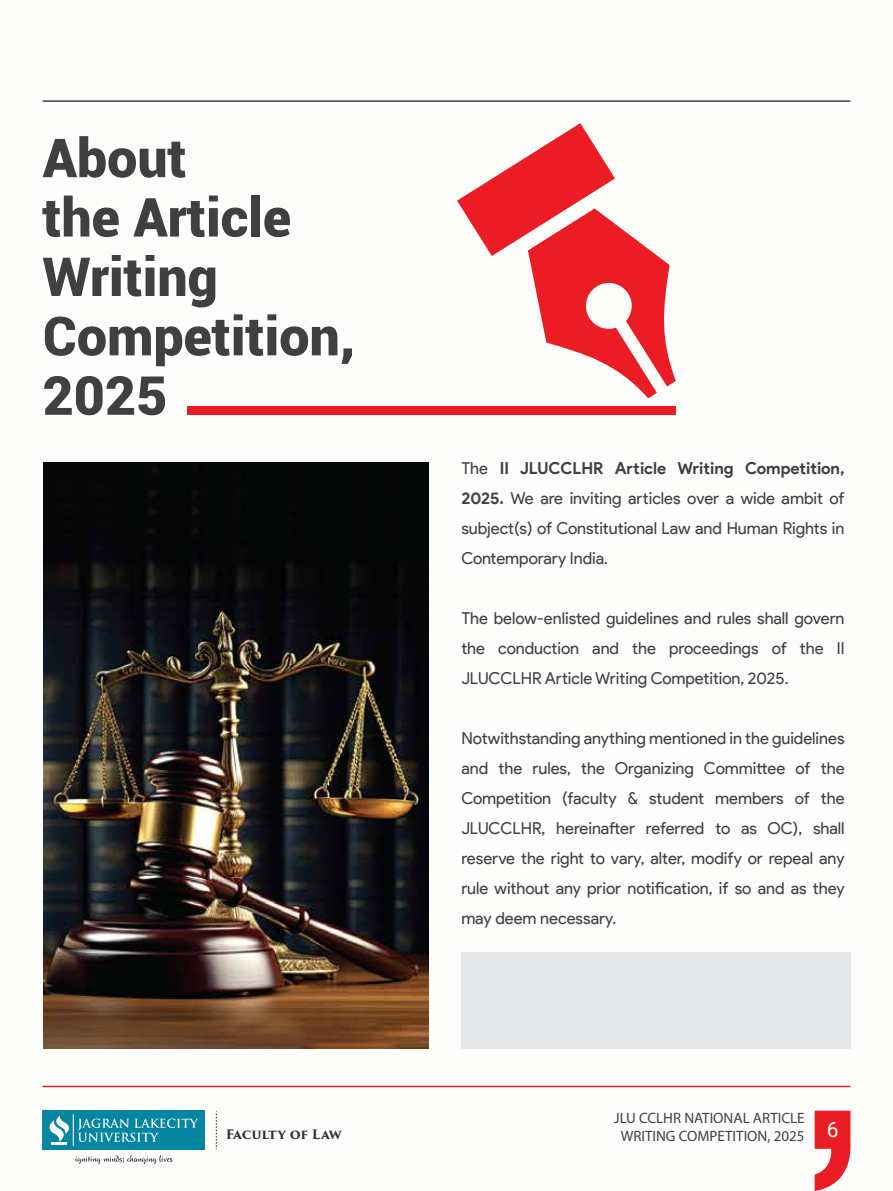
<style>
.page{position:relative;width:893px;height:1191px;background:#fff}
.page>*{position:absolute;margin:0;border:0;box-sizing:border-box;transform-origin:0 0}
.t1{font:900 53.85px/59.4px "Roboto";color:#414042}
.t2{font:21px "Roboto";color:#fff}
.t3{font:16.5px/30px "Product Sans";color:#414042;text-align:justify}
.t4{font:15px/18px "Myriad Pro";color:#414042;text-align:center}
.t5{font:700 12.75px "Trajan Pro 3";letter-spacing:-.01em;color:#333132}
.s1{font-weight:700}
</style>
<div class="page">
<svg style="left:815px;top:1110px;width:35px;height:81px"></svg>
<svg style="left:75px;top:1155px;width:97px;height:9px"></svg>
<div style="left:43px;top:1110px;width:162px;height:39px;background:#0586a0"></div>
<svg style="left:49px;top:1115px;width:20px;height:29px"></svg>
<hr style="left:73px;top:1114px;width:1px;height:31px;background:#fff">
<svg style="left:78px;top:1118px;width:120px;height:24px"></svg>
<svg style="left:216px;top:1111px;width:1px;height:38px"></svg>
<hr style="left:43px;top:1085px;width:807px;height:2px;background:#ed1d24">
<hr style="left:43px;top:100px;width:807px;height:2px;background:#424143">
<img style="left:43px;top:462px;width:385px;height:586px">
<div style="left:188px;top:405px;width:488px;height:9px;background:#ed1d24"></div>
<svg style="left:457px;top:123px;width:219px;height:275px"></svg>
<div style="left:461px;top:952px;width:389px;height:96px;background:#e6e7e8"></div>
<h1 class="t1" style="left:43px;top:126px;width:314px">About<br>the Article<br>Writing<br>Competition,<br>2025</h1>
<p class="t3" style="left:461px;top:453px;width:385px">The <span class="s1">II JLUCCLHR Article Writing Competition, 2025.</span> We are inviting articles over a wide ambit of subject(s) of Constitutional Law and Human Rights in Contemporary India.</p>
<p class="t3" style="left:461px;top:603px;width:385px">The below-enlisted guidelines and rules shall govern the conduction and the proceedings of the II JLUCCLHR Article Writing Competition, 2025.</p>
<p class="t3" style="left:461px;top:723px;width:385px">Notwithstanding anything mentioned in the guidelines and the rules, the Organizing Committee of the Competition (faculty &amp; student members of the JLUCCLHR, hereinafter referred to as OC), shall reserve the right to vary, alter, modify or repeal any rule without any prior notification, if so and as they may deem necessary.</p>
<p class="t4" style="left:614px;top:1109px;width:192px">JLU CCLHR NATIONAL ARTICLE<br>WRITING COMPETITION, 2025</p>
<p class="t5" style="left:226px;top:1125px;width:118px">Faculty of Law</p>
<p class="t2" style="left:827px;top:1115px;width:13px">6</p>
</div>
